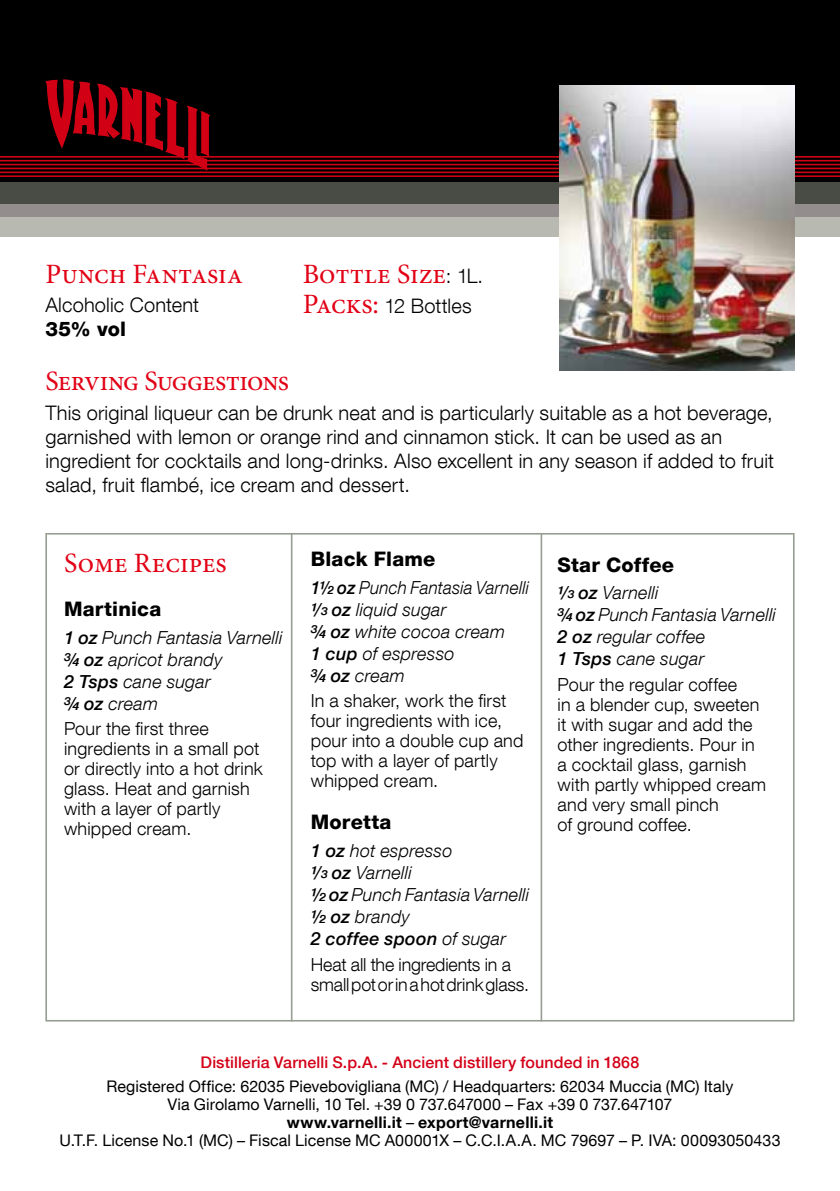
<style>
.page{position:relative;width:840px;height:1191px;background:#fff}
.page>*{position:absolute;margin:0;border:0;box-sizing:border-box;transform-origin:0 0}
.t1{font:28px "Minion Pro";letter-spacing:-.005em;color:#e20015}
.t2{font:300 20px/24px "Helvetica Neue LT Com";letter-spacing:.01em;color:#000}
.t3{font:800 20px "Helvetica Neue LT Com";letter-spacing:.01em;color:#000}
.t4{font:300 18px/20px "Helvetica Neue LT Com";letter-spacing:.01em;color:#000}
.t5{font:italic 300 18px/22px "Helvetica Neue LT Com";letter-spacing:.01em;color:#000}
.t6{font:italic 300 18px/22px "Helvetica Neue LT Com";letter-spacing:.01em;color:#000;scale:.95 1}
.t7{font:300 18px/20px "Helvetica Neue LT Com";letter-spacing:-.01em;color:#000}
.t8{font:16px/18px "Helvetica Neue LT Com";letter-spacing:.005em;color:#000;text-align:center}
.t9{font:500 16px "Helvetica Neue LT Com";letter-spacing:.005em;color:#d40118}
.s1{font-family:"Helvetica Neue LT Com";font-weight:300;font-size:20px;color:#000}
.s2{font-family:"Minion Pro";font-weight:400;font-size:28px;color:#e20015}
.s3{font-weight:500}
.s4{font-weight:700}
</style>
<div class="page">
<div style="left:0;top:211px;width:839px;height:26px;background:#b8bab1"></div>
<div style="left:0;top:197px;width:839px;height:20px;background:#948d8d"></div>
<div style="left:0;top:162px;width:839px;height:42px;background:#494c44"></div>
<div style="left:0;top:0;width:839px;height:181px;background:#000"></div>
<hr style="left:0;top:168px;width:839px;height:1px;background:#d10014">
<hr style="left:0;top:164px;width:839px;height:1px;background:#d10014">
<hr style="left:0;top:160px;width:839px;height:1px;background:#d10014">
<hr style="left:0;top:156px;width:839px;height:2px;background:#d10014">
<hr style="left:0;top:175px;width:839px;height:2px;background:#d10014">
<hr style="left:0;top:171px;width:839px;height:2px;background:#d10014">
<svg style="left:45px;top:79px;width:165px;height:92px"></svg>
<img style="left:559px;top:85px;width:235px;height:285px">
<div style="left:45px;top:533px;width:749px;height:488px;border:2px solid #969e91"></div>
<hr style="left:291px;top:533px;width:1px;height:488px;background:#969e91">
<hr style="left:540px;top:533px;width:2px;height:488px;background:#969e91">
<h1 class="t1" style="left:45px;top:255px;width:199px">Punch Fantasia</h1>
<p class="t2" style="left:45px;top:293px;width:155px">Alcoholic Content</p>
<p class="t3" style="left:45px;top:317px;width:82px">35% vol</p>
<h1 class="t1" style="left:302px;top:255px;width:182px">Bottle Size<span class="s1">: 1L.</span></h1>
<p class="t2" style="left:302px;top:293px;width:170px"><span class="s2">Packs:</span> 12 Bottles</p>
<h1 class="t1" style="left:45px;top:363px;width:245px">Serving Suggestions</h1>
<p class="t2" style="left:45px;top:400px;width:729px">This original liqueur can be drunk neat and is particularly suitable as a hot beverage, garnished with lemon or orange rind and cinnamon stick. It can be used as an ingredient for cocktails and long-drinks. Also excellent in any season if added to fruit salad, fruit flambé, ice cream and dessert.</p>
<h1 class="t1" style="left:64px;top:544px;width:164px">Some Recipes</h1>
<p class="t3" style="left:64px;top:597px;width:99px">Martinica</p>
<p class="t5" style="left:64px;top:626px;width:220px"><span class="s3">1 oz</span> Punch Fantasia Varnelli <span class="s3">¾ oz</span> apricot brandy<br><span class="s3">2 Tsps</span> cane sugar<br><span class="s3">¾ oz</span> cream</p>
<p class="t4" style="left:64px;top:718px;width:200px">Pour the first three ingredients in a small pot or directly into a hot drink glass. Heat and garnish with a layer of partly whipped cream.</p>
<p class="t3" style="left:310px;top:547px;width:126px">Black Flame</p>
<p class="t6" style="left:310px;top:576px;width:231px"><span class="s3">1½ oz</span> Punch Fantasia Varnelli<br><span class="s3">¹⁄³ oz</span> liquid sugar<br><span class="s3">¾ oz</span> white cocoa cream<br><span class="s3">1 cup</span> of espresso<br><span class="s3">¾ oz</span> cream</p>
<p class="t4" style="left:310px;top:690px;width:214px">In a shaker, work the first four ingredients with ice, pour into a double cup and top with a layer of partly whipped cream.</p>
<p class="t3" style="left:310px;top:810px;width:82px">Moretta</p>
<p class="t5" style="left:310px;top:839px;width:220px"><span class="s3">1 oz</span> hot espresso<br><span class="s3">¹⁄³ oz</span> Varnelli<br><span class="s3">½ oz</span> Punch Fantasia Varnelli <span class="s3">½ oz</span> brandy<br><span class="s3">2 coffee spoon</span> of sugar</p>
<p class="t7" style="left:310px;top:954px;width:220px">Heat all the ingredients in a small pot or in a hot drink glass.</p>
<p class="t3" style="left:557px;top:552px;width:118px">Star Coffee</p>
<p class="t5" style="left:557px;top:581px;width:220px"><span class="s3">¹⁄³ oz</span> Varnelli<br><span class="s3">¾ oz</span> Punch Fantasia Varnelli<br><span class="s3">2 oz</span> regular coffee<br><span class="s3">1 Tsps</span> cane sugar</p>
<p class="t4" style="left:557px;top:674px;width:210px">Pour the regular coffee<br>in a blender cup, sweeten it with sugar and add the other ingredients. Pour in a cocktail glass, garnish with partly whipped cream and very small pinch<br>of ground coffee.</p>
<p class="t9" style="left:200px;top:1052px;width:440px">Distilleria Varnelli S.p.A. - Ancient distillery founded in 1868</p>
<p class="t8" style="left:59px;top:1076px;width:722px">Registered Office: 62035 Pievebovigliana (MC) / Headquarters: 62034 Muccia (MC) Italy<br>Via Girolamo Varnelli, 10 Tel. +39 0 737.647000 – Fax +39 0 737.647107<br><span class="s4">www.varnelli.it</span> – <span class="s4">export@varnelli.it<br></span>U.T.F. License No.1 (MC) – Fiscal License MC A00001X – C.C.I.A.A. MC 79697 – P. IVA: 00093050433</p>
</div>
